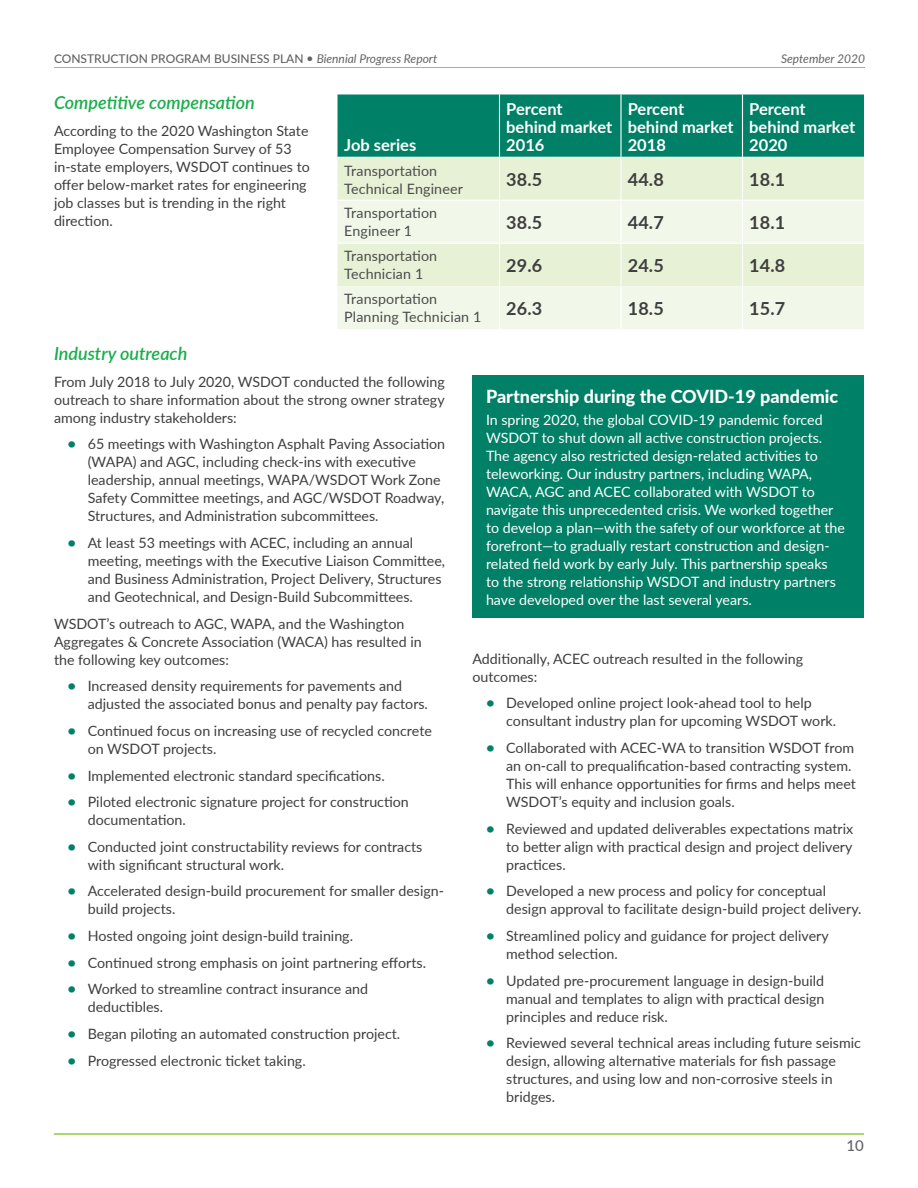
<style>
.page{position:relative;width:918px;height:1188px;background:#fff}
.page>*{position:absolute;margin:0;border:0;box-sizing:border-box;transform-origin:0 0}
.Body{font:700 18px "Lato";letter-spacing:.01em;color:#3e3e3f}
.WSDOT-subsubhead{font:italic 600 18px "Lato";color:#1aae4b}
.WSDOT-head{font:800 18px "Lato";color:#fff}
.WSDOT-text{font:700 16.5px/18px "Lato";color:#fff}
.t1{font:500 15px "Lato";color:#636366}
.WSDOT-text-bullet{font:14.25px/18px "Lato";color:#3e3e3f}
.WSDOT-text-2{font:14.25px/18px "Lato";color:#fff}
.WSDOT-text-3{font:14.25px/18px "Lato";color:#3e3e3f}
.Body-2{font:14.25px/18px "Lato";letter-spacing:.01em;color:#4b4c4d}
.t2{font:500 12px "Lato";color:#636366}
.t3{font:italic 12px "Lato";color:#636366}
.s1{font-weight:400;font-style:italic}
.s2{font-weight:700;font-size:15px;color:#008066}
</style>
<div class="page">
<div style="left:338px;top:94px;width:526px;height:63px;background:#008066"></div>
<div style="left:338px;top:158px;width:526px;height:42px;background:#e7f1d5"></div>
<svg style="left:338px;top:201px;width:526px;height:128px;background:#eef5e2"></svg>
<hr style="left:499px;top:158px;width:1px;height:42px;background:#fff">
<hr style="left:620px;top:158px;width:2px;height:42px;background:#fff">
<hr style="left:742px;top:158px;width:1px;height:42px;background:#fff">
<hr style="left:499px;top:201px;width:1px;height:42px;background:#fff">
<hr style="left:620px;top:201px;width:2px;height:42px;background:#fff">
<hr style="left:742px;top:201px;width:1px;height:42px;background:#fff">
<hr style="left:338px;top:243px;width:162px;height:1px;background:#fff">
<hr style="left:500px;top:243px;width:121px;height:1px;background:#fff">
<hr style="left:499px;top:244px;width:1px;height:42px;background:#fff">
<hr style="left:621px;top:243px;width:121px;height:1px;background:#fff">
<hr style="left:620px;top:244px;width:2px;height:42px;background:#fff">
<hr style="left:742px;top:243px;width:122px;height:1px;background:#fff">
<hr style="left:742px;top:244px;width:1px;height:42px;background:#fff">
<hr style="left:499px;top:286px;width:1px;height:43px;background:#fff">
<hr style="left:620px;top:286px;width:2px;height:43px;background:#fff">
<hr style="left:742px;top:286px;width:1px;height:43px;background:#fff">
<hr style="left:499px;top:94px;width:1px;height:63px;background:#fff">
<hr style="left:620px;top:94px;width:2px;height:63px;background:#fff">
<hr style="left:742px;top:94px;width:1px;height:63px;background:#fff">
<div style="left:472px;top:375px;width:392px;height:243px;background:#008066"></div>
<hr style="left:54px;top:67px;width:811px;height:1px;background:#96c93f">
<hr style="left:54px;top:1133px;width:810px;height:2px;background:#96c93f">
<p class="t2" style="left:54px;top:50px;width:385px">CONSTRUCTION PROGRAM BUSINESS PLAN • <span class="s1">Biennial Progress Report</span></p>
<p class="t3" style="left:781px;top:50px;width:86px">September 2020</p>
<h4 class="WSDOT-subsubhead" style="left:54px;top:89px;width:202px">Competitive compensation</h4>
<p class="WSDOT-text-3" style="left:54px;top:121px;width:257px">According to the 2020 Washington State Employee Compensation Survey of 53 in-state employers, WSDOT continues to offer below-market rates for engineering job classes but is trending in the right direction.</p>
<p class="WSDOT-text" style="left:344px;top:135px;width:74px">Job series</p>
<p class="WSDOT-text" style="left:506px;top:99px;width:107px">Percent behind market<br>2016</p>
<p class="WSDOT-text" style="left:628px;top:99px;width:107px">Percent behind market<br>2018</p>
<p class="WSDOT-text" style="left:749px;top:99px;width:107px">Percent behind market<br>2020</p>
<p class="Body-2" style="left:344px;top:161px;width:120px">Transportation<br>Technical Engineer</p>
<p class="Body" style="left:506px;top:166px;width:38px">38.5</p>
<p class="Body" style="left:628px;top:166px;width:38px">44.8</p>
<p class="Body" style="left:749px;top:166px;width:38px">18.1</p>
<p class="Body-2" style="left:344px;top:204px;width:94px">Transportation<br>Engineer 1</p>
<p class="Body" style="left:506px;top:209px;width:38px">38.5</p>
<p class="Body" style="left:628px;top:209px;width:38px">44.7</p>
<p class="Body" style="left:749px;top:209px;width:38px">18.1</p>
<p class="Body-2" style="left:344px;top:247px;width:94px">Transportation<br>Technician 1</p>
<p class="Body" style="left:506px;top:252px;width:38px">29.6</p>
<p class="Body" style="left:628px;top:252px;width:38px">24.5</p>
<p class="Body" style="left:749px;top:252px;width:38px">14.8</p>
<p class="Body-2" style="left:344px;top:290px;width:139px">Transportation<br>Planning Technician 1</p>
<p class="Body" style="left:506px;top:295px;width:38px">26.3</p>
<p class="Body" style="left:628px;top:295px;width:38px">18.5</p>
<p class="Body" style="left:749px;top:295px;width:38px">15.7</p>
<h4 class="WSDOT-subsubhead" style="left:54px;top:340px;width:135px">Industry outreach</h4>
<p class="WSDOT-text-3" style="left:54px;top:372px;width:392px;text-align:justify">From July 2018 to July 2020, WSDOT conducted the following outreach to share information about the strong owner strategy among industry stakeholders:</p>
<p class="WSDOT-text-bullet" style="left:88px;top:435px;width:359px;text-indent:-20px"><span class="s2">•</span> 65 meetings with Washington Asphalt Paving Association (WAPA) and AGC, including check-ins with executive leadership, annual meetings, WAPA/WSDOT Work Zone Safety Committee meetings, and AGC/WSDOT Roadway, Structures, and Administration subcommittees.</p>
<p class="WSDOT-text-bullet" style="left:88px;top:533px;width:359px;text-indent:-20px"><span class="s2">•</span> At least 53 meetings with ACEC, including an annual meeting, meetings with the Executive Liaison Committee, and Business Administration, Project Delivery, Structures and Geotechnical, and Design-Build Subcommittees.</p>
<p class="WSDOT-text-3" style="left:54px;top:614px;width:369px">WSDOT’s outreach to AGC, WAPA, and the Washington<br>Aggregates &amp; Concrete Association (WACA) has resulted in the following key outcomes:</p>
<p class="WSDOT-text-bullet" style="left:88px;top:677px;width:342px;text-indent:-20px"><span class="s2">•</span> Increased density requirements for pavements and adjusted the associated bonus and penalty pay factors.</p>
<p class="WSDOT-text-bullet" style="left:88px;top:721px;width:346px;text-indent:-20px"><span class="s2">•</span> Continued focus on increasing use of recycled concrete on WSDOT projects.</p>
<p class="WSDOT-text-bullet" style="left:68px;top:766px;width:319px"><span class="s2">•</span> Implemented electronic standard specifications.</p>
<p class="WSDOT-text-bullet" style="left:88px;top:792px;width:323px;text-indent:-20px"><span class="s2">•</span> Piloted electronic signature project for construction documentation.</p>
<p class="WSDOT-text-bullet" style="left:88px;top:837px;width:336px;text-indent:-20px"><span class="s2">•</span> Conducted joint constructability reviews for contracts with significant structural work.</p>
<p class="WSDOT-text-bullet" style="left:88px;top:882px;width:358px;text-indent:-20px"><span class="s2">•</span> Accelerated design-build procurement for smaller design&shy;build projects.</p>
<p class="WSDOT-text-bullet" style="left:68px;top:926px;width:287px"><span class="s2">•</span> Hosted ongoing joint design-build training.</p>
<p class="WSDOT-text-bullet" style="left:68px;top:953px;width:360px"><span class="s2">•</span> Continued strong emphasis on joint partnering efforts.</p>
<p class="WSDOT-text-bullet" style="left:88px;top:980px;width:282px;text-indent:-20px"><span class="s2">•</span> Worked to streamline contract insurance and deductibles.</p>
<p class="WSDOT-text-bullet" style="left:68px;top:1024px;width:334px"><span class="s2">•</span> Began piloting an automated construction project.</p>
<p class="WSDOT-text-bullet" style="left:68px;top:1051px;width:240px"><span class="s2">•</span> Progressed electronic ticket taking.</p>
<h2 class="WSDOT-head" style="left:486px;top:383px;width:354px">Partnership during the COVID-19 pandemic</h2>
<p class="WSDOT-text-2" style="left:486px;top:410px;width:361px">In spring 2020, the global COVID-19 pandemic forced WSDOT to shut down all active construction projects.<br>The agency also restricted design-related activities to teleworking. Our industry partners, including WAPA, WACA, AGC and ACEC collaborated with WSDOT to navigate this unprecedented crisis. We worked together to develop a plan—with the safety of our workforce at the forefront—to gradually restart construction and design&shy;related field work by early July. This partnership speaks<br>to the strong relationship WSDOT and industry partners have developed over the last several years.</p>
<p class="WSDOT-text-3" style="left:472px;top:649px;width:332px">Additionally, ACEC outreach resulted in the following outcomes:</p>
<p class="WSDOT-text-bullet" style="left:506px;top:694px;width:331px;text-indent:-20px"><span class="s2">•</span> Developed online project look-ahead tool to help consultant industry plan for upcoming WSDOT work.</p>
<p class="WSDOT-text-bullet" style="left:506px;top:738px;width:351px;text-indent:-20px"><span class="s2">•</span> Collaborated with ACEC-WA to transition WSDOT from an on-call to prequalification-based contracting system.<br>This will enhance opportunities for firms and helps meet WSDOT’s equity and inclusion goals.</p>
<p class="WSDOT-text-bullet" style="left:506px;top:819px;width:348px;text-align:justify;text-indent:-20px"><span class="s2">•</span> Reviewed and updated deliverables expectations matrix to better align with practical design and project delivery practices.</p>
<p class="WSDOT-text-bullet" style="left:506px;top:881px;width:357px;text-indent:-20px"><span class="s2">•</span> Developed a new process and policy for conceptual design approval to facilitate design-build project delivery.</p>
<p class="WSDOT-text-bullet" style="left:506px;top:926px;width:324px;text-indent:-20px"><span class="s2">•</span> Streamlined policy and guidance for project delivery method selection.</p>
<p class="WSDOT-text-bullet" style="left:506px;top:971px;width:320px;text-align:justify;text-indent:-20px"><span class="s2">•</span> Updated pre-procurement language in design-build manual and templates to align with practical design principles and reduce risk.</p>
<p class="WSDOT-text-bullet" style="left:506px;top:1033px;width:356px;text-indent:-20px"><span class="s2">•</span> Reviewed several technical areas including future seismic design, allowing alternative materials for fish passage structures, and using low and non-corrosive steels in bridges.</p>
<p class="t1" style="left:847px;top:1135px;width:19px">10</p>
</div>
